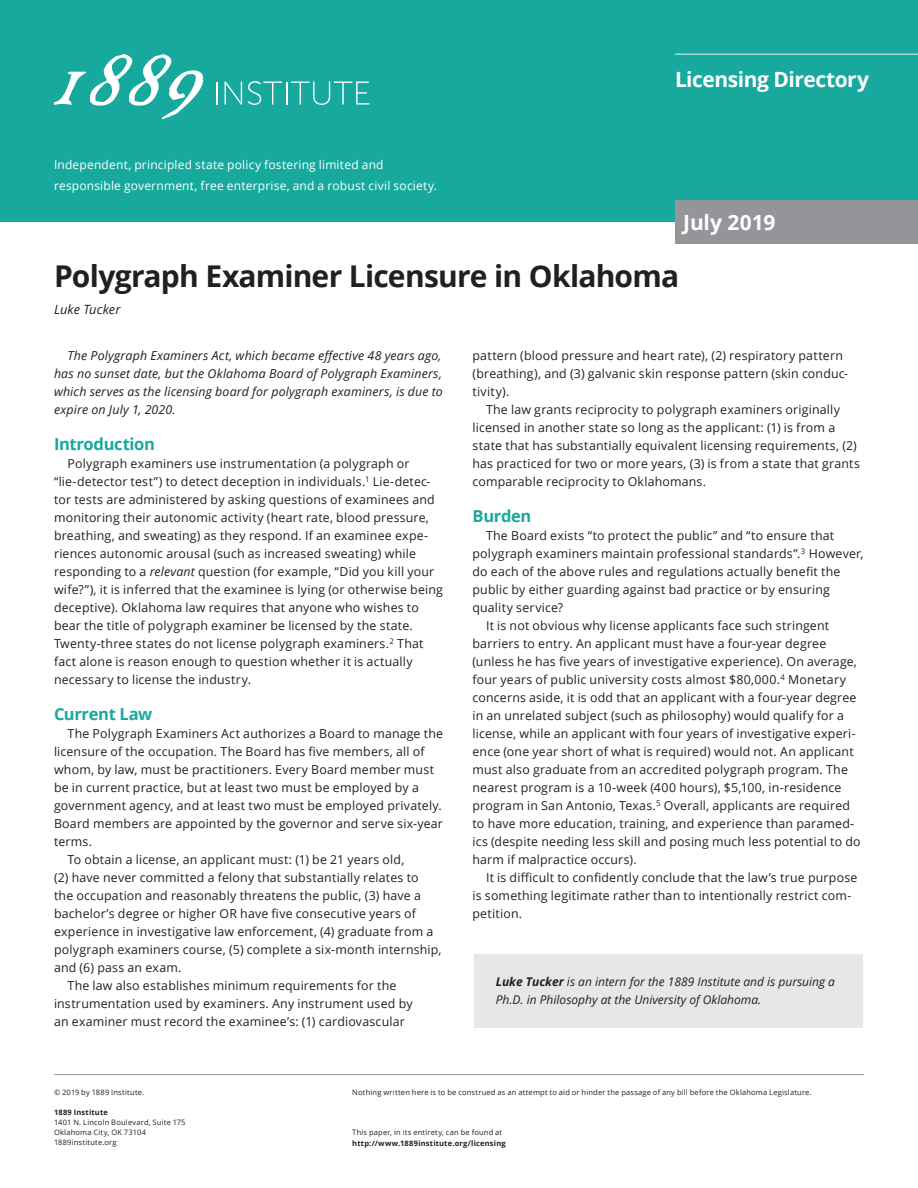
<style>
.page{position:relative;width:918px;height:1188px;background:#fff}
.page>*{position:absolute;margin:0;border:0;box-sizing:border-box;transform-origin:0 0}
.Byline{font:700 30px "Open Sans";letter-spacing:-.025em;color:#231f20}
.t1{font:700 21px "Open Sans";letter-spacing:-.02em;color:#fff}
.t2{font:700 21px "Open Sans";color:#fff}
.Title_2{font:700 16.5px "Open Sans";letter-spacing:-.02em;color:#17a99e}
.Byline-2{font:italic 12.75px "Open Sans";letter-spacing:.01em;color:#231f20}
.Body_-_No_Grid{font:12.3px/18px "Open Sans";letter-spacing:.015em;color:#231f20}
.Body_-_No_Grid-2{font:italic 12.3px/18px "Open Sans";letter-spacing:.015em;color:#231f20;text-align:justify}
.t3{font:12px/21px "Open Sans";letter-spacing:.015em;color:#fff}
.Byline_Box{font:italic 12px/18px "Open Sans";color:#231f20}
.t4{font:7.5px/10.2px "Open Sans";letter-spacing:.025em;color:#231f20}
.t5{font:700 7.5px "Open Sans";letter-spacing:.025em;color:#231f20}
.s1{font-style:italic}
.s2{font-weight:700}
</style>
<div class="page">
<div style="left:0;top:0;width:918px;height:222px;background:#17a99e"></div>
<div style="left:675px;top:200px;width:243px;height:44px;background:#939598"></div>
<svg style="left:54px;top:54px;width:149px;height:65px"></svg>
<svg style="left:216px;top:82px;width:1px;height:23px"></svg>
<svg style="left:225px;top:82px;width:17px;height:23px"></svg>
<svg style="left:248px;top:81px;width:121px;height:24px"></svg>
<hr style="left:675px;top:54px;width:243px;height:1px;background:#f2f3f4">
<hr style="left:54px;top:1074px;width:810px;height:1px;background:#939598">
<div style="left:474px;top:955px;width:388px;height:73px;background:#e6e7e9"></div>
<p class="t3" style="left:54px;top:154px;width:385px">Independent, principled state policy fostering limited and responsible government, free enterprise, and a robust civil society.</p>
<h2 class="t1" style="left:675px;top:64px;width:195px">Licensing Directory</h2>
<h2 class="t2" style="left:683px;top:208px;width:94px">July 2019</h2>
<p class="Byline" style="left:54px;top:255px;width:627px">Polygraph Examiner Licensure in Oklahoma</p>
<p class="Byline-2" style="left:54px;top:301px;width:68px">Luke Tucker</p>
<p class="Body_-_No_Grid-2" style="left:54px;top:347px;width:390px;text-indent:14px">The Polygraph Examiners Act, which became effective 48 years ago, has no sunset date, but the Oklahoma Board of Polygraph Examiners, which serves as the licensing board for polygraph examiners, is due to expire on July 1, 2020.</p>
<p class="Title_2" style="left:54px;top:433px;width:102px">Introduction</p>
<p class="Body_-_No_Grid" style="left:54px;top:455px;width:391px;text-indent:14px">Polygraph examiners use instrumentation (a polygraph or “lie-detector test”) to detect deception in individuals.<sup>1</sup> Lie-detec&shy;tor tests are administered by asking questions of examinees and monitoring their autonomic activity (heart rate, blood pressure, breathing, and sweating) as they respond. If an examinee expe&shy;riences autonomic arousal (such as increased sweating) while responding to a <span class="s1">relevant</span> question (for example, “Did you kill your wife?”), it is inferred that the examinee is lying (or otherwise being deceptive). Oklahoma law requires that anyone who wishes to bear the title of polygraph examiner be licensed by the state.<br>Twenty-three states do not license polygraph examiners.<sup>2</sup> That fact alone is reason enough to question whether it is actually necessary to license the industry.</p>
<p class="Title_2" style="left:54px;top:703px;width:100px">Current Law</p>
<p class="Body_-_No_Grid" style="left:54px;top:725px;width:391px;text-indent:14px">The Polygraph Examiners Act authorizes a Board to manage the licensure of the occupation. The Board has five members, all of whom, by law, must be practitioners. Every Board member must be in current practice, but at least two must be employed by a government agency, and at least two must be employed privately.<br>Board members are appointed by the governor and serve six-year terms.</p>
<p class="Body_-_No_Grid" style="left:54px;top:851px;width:389px;text-indent:14px">To obtain a license, an applicant must: (1) be 21 years old,<br>(2) have never committed a felony that substantially relates to<br>the occupation and reasonably threatens the public, (3) have a bachelor’s degree or higher OR have five consecutive years of experience in investigative law enforcement, (4) graduate from a polygraph examiners course, (5) complete a six-month internship, and (6) pass an exam.</p>
<p class="Body_-_No_Grid" style="left:54px;top:977px;width:360px;text-indent:14px">The law also establishes minimum requirements for the instrumentation used by examiners. Any instrument used by an examiner must record the examinee’s: (1) cardiovascular</p>
<p class="Body_-_No_Grid" style="left:472px;top:347px;width:377px">pattern (blood pressure and heart rate), (2) respiratory pattern (breathing), and (3) galvanic skin response pattern (skin conduc&shy;tivity).</p>
<p class="Body_-_No_Grid" style="left:472px;top:401px;width:389px;text-indent:14px">The law grants reciprocity to polygraph examiners originally licensed in another state so long as the applicant: (1) is from a state that has substantially equivalent licensing requirements, (2) has practiced for two or more years, (3) is from a state that grants comparable reciprocity to Oklahomans.</p>
<p class="Title_2" style="left:472px;top:505px;width:60px">Burden</p>
<p class="Body_-_No_Grid" style="left:472px;top:527px;width:393px;text-indent:14px">The Board exists “to protect the public” and “to ensure that polygraph examiners maintain professional standards”.<sup>3</sup> However, do each of the above rules and regulations actually benefit the public by either guarding against bad practice or by ensuring quality service?</p>
<p class="Body_-_No_Grid" style="left:472px;top:617px;width:390px;text-indent:14px">It is not obvious why license applicants face such stringent barriers to entry. An applicant must have a four-year degree (unless he has five years of investigative experience). On average, four years of public university costs almost $80,000.<sup>4</sup> Monetary concerns aside, it is odd that an applicant with a four-year degree in an unrelated subject (such as philosophy) would qualify for a license, while an applicant with four years of investigative experi&shy;ence (one year short of what is required) would not. An applicant must also graduate from an accredited polygraph program. The nearest program is a 10-week (400 hours), $5,100, in-residence program in San Antonio, Texas.<sup>5</sup> Overall, applicants are required to have more education, training, and experience than paramed&shy;ics (despite needing less skill and posing much less potential to do harm if malpractice occurs).</p>
<p class="Body_-_No_Grid" style="left:472px;top:869px;width:386px;text-indent:14px">It is difficult to confidently conclude that the law’s true purpose is something legitimate rather than to intentionally restrict com&shy;petition.</p>
<p class="Byline_Box" style="left:496px;top:972px;width:341px"><span class="s2">Luke Tucker</span> is an intern for the 1889 Institute and is pursuing a<br>Ph.D. in Philosophy at the University of Oklahoma.</p>
<p class="t4" style="left:54px;top:1087px;width:92px">© 2019 by 1889 Institute.</p>
<p class="t5" style="left:54px;top:1107px;width:55px">1889 Institute</p>
<p class="t4" style="left:54px;top:1117px;width:133px">1401 N. Lincoln Boulevard, Suite 175<br>Oklahoma City, OK 73104<br>1889institute.org</p>
<p class="t4" style="left:352px;top:1087px;width:461px">Nothing written here is to be construed as an attempt to aid or hinder the passage of any bill before the Oklahoma Legislature.</p>
<p class="t4" style="left:352px;top:1127px;width:152px">This paper, in its entirety, can be found at</p>
<p class="t5" style="left:352px;top:1138px;width:155px">http://www.1889institute.org/licensing</p>
</div>
